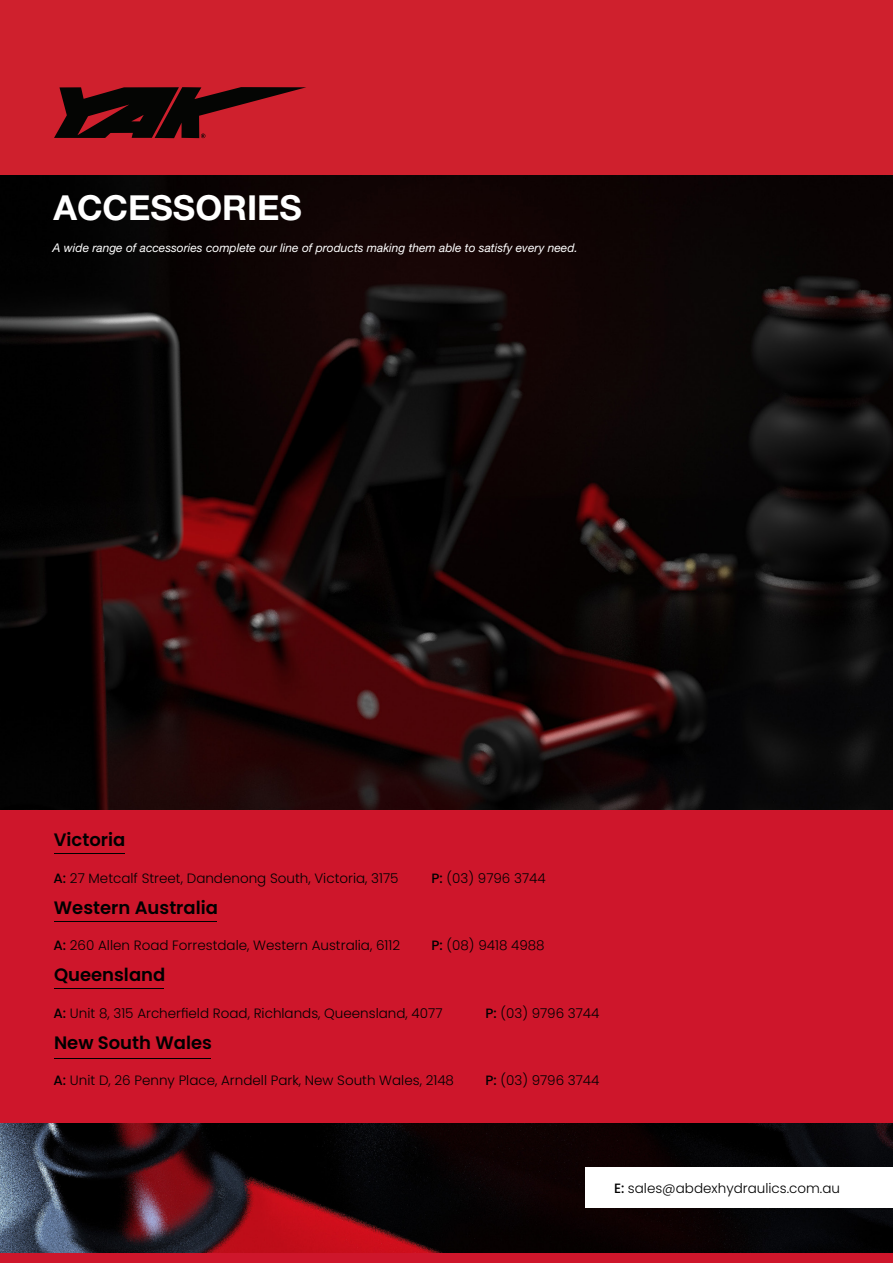
<style>
.page{position:relative;width:893px;height:1263px;background:#fff}
.page>*{position:absolute;margin:0;border:0;box-sizing:border-box;transform-origin:0 0}
.t1{font:700 34.5px "Helvetica Neue";color:#fff}
.t2{font:600 18px "Poppins";color:#000}
.t3{font:300 13.5px "Poppins";color:#000}
.t4{font:italic 12px "Helvetica Neue";color:#fff}
.s1{font-weight:500}
</style>
<div class="page">
<img style="left:0;top:174px;width:893px;height:636px">
<div style="left:0;top:810px;width:893px;height:313px;background:#ce162b"></div>
<div style="left:0;top:0;width:893px;height:174px;background:#cf202d"></div>
<hr style="left:54px;top:853px;width:70px;height:1px;background:#000">
<div style="left:0;top:1252px;width:893px;height:11px;background:#ce162b"></div>
<hr style="left:54px;top:921px;width:163px;height:1px;background:#000">
<hr style="left:54px;top:988px;width:110px;height:1px;background:#000">
<hr style="left:54px;top:1058px;width:157px;height:1px;background:#000">
<svg style="left:0;top:1123px;width:893px;height:129px;background:#230f13"></svg>
<div style="left:585px;top:1168px;width:308px;height:40px;background:#fff"></div>
<svg style="left:54px;top:87px;width:252px;height:51px"></svg>
<p class="t1" style="left:53px;top:186px;width:250px">ACCESSORIES</p>
<p class="t4" style="left:52px;top:241px;width:527px">A wide range of accessories complete our line of products making them able to satisfy every need.</p>
<p class="t2" style="left:54px;top:829px;width:73px">Victoria</p>
<p class="t3" style="left:54px;top:870px;width:347px"><span class="s1">A:</span> 27 Metcalf Street, Dandenong South, Victoria, 3175</p>
<p class="t3" style="left:432px;top:870px;width:116px"><span class="s1">P:</span> (03) 9796 3744</p>
<p class="t2" style="left:54px;top:897px;width:166px">Western Australia</p>
<p class="t3" style="left:53px;top:938px;width:348px"><span class="s1">A:</span> 260 Allen Road Forrestdale, Western Australia, 6112</p>
<p class="t3" style="left:431px;top:938px;width:115px"><span class="s1">P:</span> (08) 9418 4988</p>
<p class="t2" style="left:54px;top:964px;width:113px">Queensland</p>
<p class="t3" style="left:54px;top:1005px;width:391px"><span class="s1">A:</span> Unit 8, 315 Archerfield Road, Richlands, Queensland, 4077</p>
<p class="t3" style="left:486px;top:1005px;width:115px"><span class="s1">P:</span> (03) 9796 3744</p>
<p class="t2" style="left:54px;top:1032px;width:159px">New South Wales</p>
<p class="t3" style="left:54px;top:1073px;width:402px"><span class="s1">A:</span> Unit D, 26 Penny Place, Arndell Park, New South Wales, 2148</p>
<p class="t3" style="left:486px;top:1073px;width:115px"><span class="s1">P:</span> (03) 9796 3744</p>
<p class="t3" style="left:614px;top:1180px;width:227px"><span class="s1">E:</span> sales@abdexhydraulics.com.au</p>
</div>
